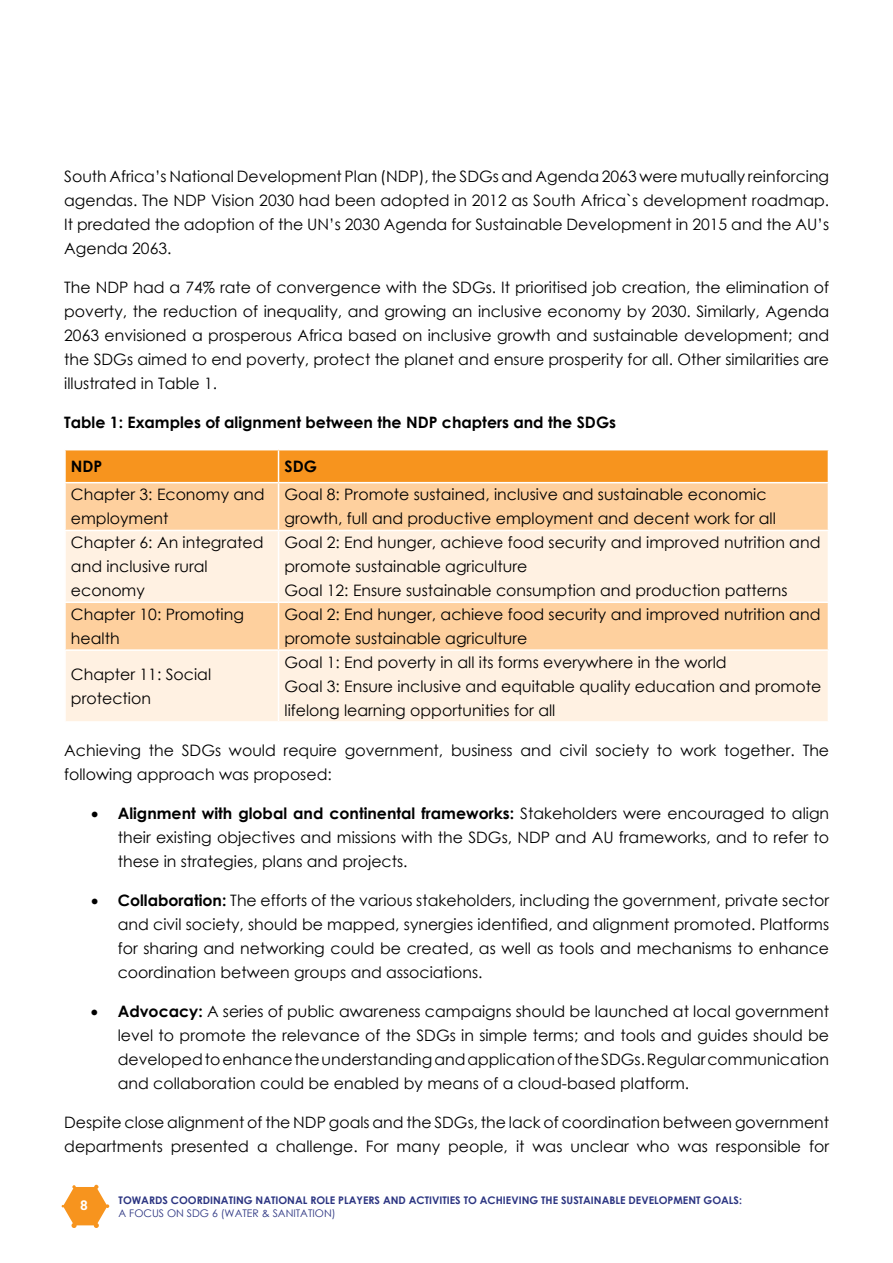
<style>
.page{position:relative;width:893px;height:1263px;background:#fff}
.page>*{position:absolute;margin:0;border:0;box-sizing:border-box;transform-origin:0 0}
.t1{font:15.75px/24px "Century Gothic";color:#000}
.t2{font:700 15.75px "Century Gothic";color:#000}
.t3{font:700 13.5px "Roboto";color:#fff}
.t4{font:700 10.5px "Century Gothic";color:#2b3481}
.t5{font:10.5px "Century Gothic";color:#2b3481}
.s1{font-weight:700}
</style>
<div class="page">
<svg style="left:62px;top:1185px;width:47px;height:43px"></svg>
<div style="left:66px;top:450px;width:762px;height:32px;background:#f7941e"></div>
<div style="left:66px;top:483px;width:762px;height:47px;background:#fed09e"></div>
<svg style="left:66px;top:531px;width:762px;height:190px;background:#fee8d1"></svg>
<hr style="left:278px;top:450px;width:1px;height:32px;background:#fff">
<hr style="left:278px;top:483px;width:1px;height:47px;background:#fff">
<hr style="left:278px;top:531px;width:1px;height:70px;background:#fff">
<hr style="left:64px;top:601px;width:215px;height:2px;background:#fff">
<hr style="left:279px;top:601px;width:550px;height:2px;background:#fff">
<hr style="left:278px;top:603px;width:1px;height:46px;background:#fff">
<hr style="left:64px;top:649px;width:215px;height:2px;background:#fff">
<hr style="left:279px;top:649px;width:550px;height:2px;background:#fff">
<hr style="left:278px;top:651px;width:1px;height:70px;background:#fff">
<p class="t1" style="left:64px;top:164px;width:766px;text-align:justify">South Africa’s National Development Plan (NDP), the SDGs and Agenda 2063 were mutually reinforcing agendas. The NDP Vision 2030 had been adopted in 2012 as South Africa`s development roadmap.<br>It predated the adoption of the UN’s 2030 Agenda for Sustainable Development in 2015 and the AU’s Agenda 2063.</p>
<p class="t1" style="left:64px;top:275px;width:766px;text-align:justify">The NDP had a 74% rate of convergence with the SDGs. It prioritised job creation, the elimination of poverty, the reduction of inequality, and growing an inclusive economy by 2030. Similarly, Agenda 2063 envisioned a prosperous Africa based on inclusive growth and sustainable development; and the SDGs aimed to end poverty, protect the planet and ensure prosperity for all. Other similarities are illustrated in Table 1.</p>
<p class="t2" style="left:64px;top:410px;width:553px">Table 1: Examples of alignment between the NDP chapters and the SDGs</p>
<p class="t2" style="left:71px;top:454px;width:33px">NDP</p>
<p class="t2" style="left:284px;top:454px;width:34px">SDG</p>
<p class="t1" style="left:71px;top:482px;width:195px">Chapter 3: Economy and employment</p>
<p class="t1" style="left:284px;top:482px;width:493px">Goal 8: Promote sustained, inclusive and sustainable economic growth, full and productive employment and decent work for all</p>
<p class="t1" style="left:71px;top:530px;width:194px">Chapter 6: An integrated and inclusive rural economy</p>
<p class="t1" style="left:284px;top:530px;width:537px">Goal 2: End hunger, achieve food security and improved nutrition and promote sustainable agriculture<br>Goal 12: Ensure sustainable consumption and production patterns</p>
<p class="t1" style="left:71px;top:602px;width:174px">Chapter 10: Promoting health</p>
<p class="t1" style="left:284px;top:602px;width:537px">Goal 2: End hunger, achieve food security and improved nutrition and promote sustainable agriculture</p>
<p class="t1" style="left:71px;top:662px;width:142px">Chapter 11: Social protection</p>
<p class="t1" style="left:284px;top:650px;width:538px">Goal 1: End poverty in all its forms everywhere in the world<br>Goal 3: Ensure inclusive and equitable quality education and promote lifelong learning opportunities for all</p>
<p class="t1" style="left:64px;top:738px;width:766px">Achieving the SDGs would require government, business and civil society to work together. The following approach was proposed:</p>
<p class="t1" style="left:118px;top:801px;width:713px;text-align:justify;text-indent:-27px">• <span class="s1">Alignment with global and continental frameworks:</span> Stakeholders were encouraged to align their existing objectives and missions with the SDGs, NDP and AU frameworks, and to refer to these in strategies, plans and projects.</p>
<p class="t1" style="left:118px;top:888px;width:713px;text-align:justify;text-indent:-27px">• <span class="s1">Collaboration:</span> The efforts of the various stakeholders, including the government, private sector and civil society, should be mapped, synergies identified, and alignment promoted. Platforms for sharing and networking could be created, as well as tools and mechanisms to enhance coordination between groups and associations.</p>
<p class="t1" style="left:118px;top:999px;width:713px;text-align:justify;text-indent:-27px">• <span class="s1">Advocacy:</span> A series of public awareness campaigns should be launched at local government level to promote the relevance of the SDGs in simple terms; and tools and guides should be developed to enhance the understanding and application of the SDGs. Regular communication and collaboration could be enabled by means of a cloud-based platform.</p>
<p class="t1" style="left:64px;top:1110px;width:766px">Despite close alignment of the NDP goals and the SDGs, the lack of coordination between government departments presented a challenge. For many people, it was unclear who was responsible for</p>
<p class="t3" style="left:80px;top:1196px;width:9px">8</p>
<p class="t4" style="left:119px;top:1192px;width:625px">TOWARDS COORDINATING NATIONAL ROLE PLAYERS AND ACTIVITIES TO ACHIEVING THE SUSTAINABLE DEVELOPMENT GOALS:</p>
<p class="t5" style="left:119px;top:1206px;width:219px">A FOCUS ON SDG 6 (WATER &amp; SANITATION)</p>
</div>
